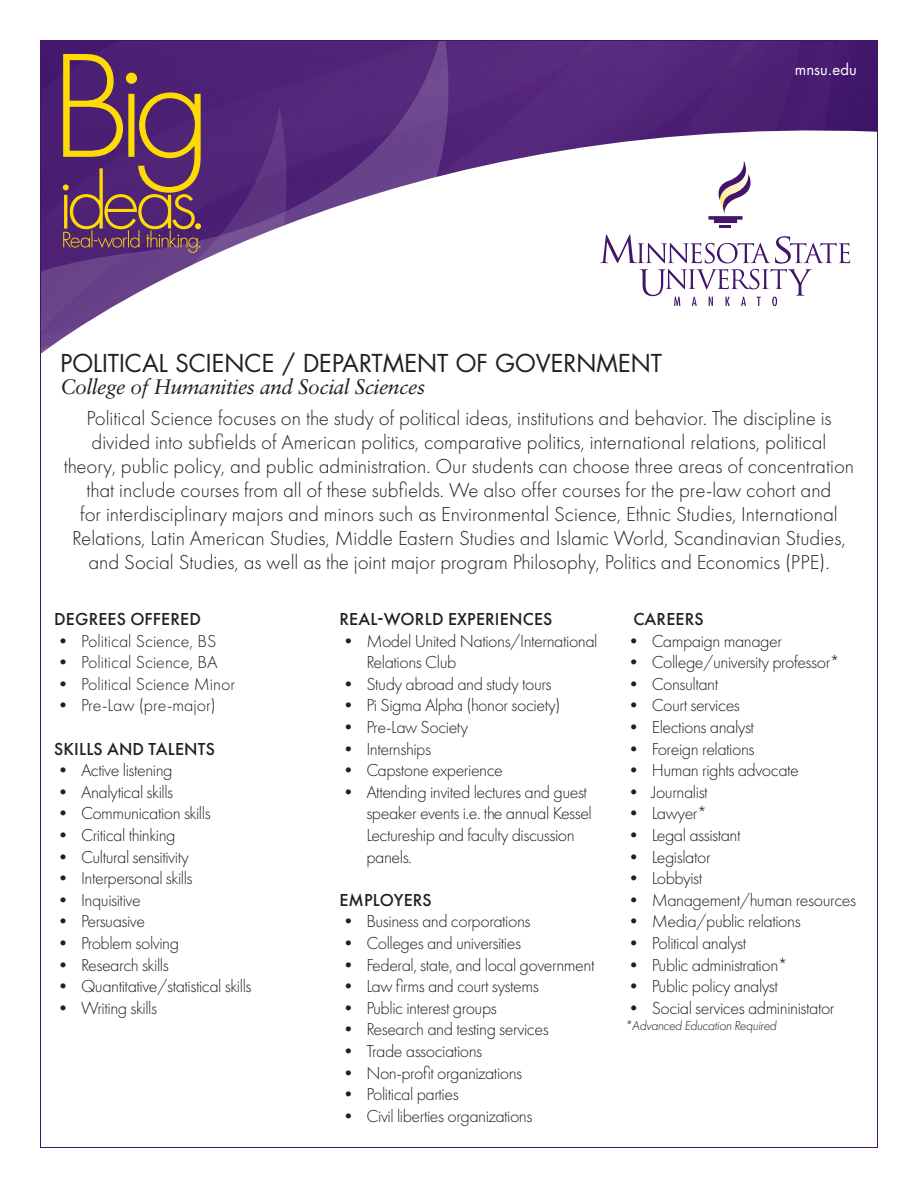
<style>
.page{position:relative;width:918px;height:1188px;background:#fff}
.page>*{position:absolute;margin:0;border:0;box-sizing:border-box;transform-origin:0 0}
.t1{font:24px "Futura Std";color:#231f20}
.t2{font:300 21px/24px "Futura PT";color:#231f20;text-align:center}
.t3{font:italic 21px "Sabon LT Std";letter-spacing:-.02em;color:#231f20}
.t4{font:300 18px/21.6px "Futura PT";letter-spacing:-.025em;color:#231f20}
.t5{font:300 18px "Futura PT";color:#231f20}
.t6{font:500 18px "Futura PT";letter-spacing:.01em;color:#231f20}
.t7{font:15px "Futura Std";color:#fff}
.t8{font:italic 300 13.5px "Futura PT";letter-spacing:-.025em;color:#231f20}
</style>
<div class="page">
<img style="left:506px;top:42px;width:370px;height:265px">
<svg style="left:260px;top:42px;width:246px;height:159px;background:#6b448c"></svg>
<svg style="left:42px;top:42px;width:218px;height:64px;background:#4b1f73"></svg>
<svg style="left:42px;top:106px;width:312px;height:247px"></svg>
<svg style="left:63px;top:54px;width:138px;height:199px;background:#764c59"></svg>
<svg style="left:600px;top:234px;width:250px;height:72px"></svg>
<svg style="left:708px;top:161px;width:43px;height:67px"></svg>
<p class="t7" style="left:795px;top:60px;width:63px">mnsu.edu</p>
<p class="t1" style="left:60px;top:348px;width:603px">POLITICAL SCIENCE / DEPARTMENT OF GOVERNMENT</p>
<p class="t3" style="left:60px;top:375px;width:366px">College of Humanities and Social Sciences</p>
<p class="t2" style="left:64px;top:407px;width:792px">Political Science focuses on the study of political ideas, institutions and behavior. The discipline is divided into subfields of American politics, comparative politics, international relations, political theory, public policy, and public administration. Our students can choose three areas of concentration that include courses from all of these subfields. We also offer courses for the pre-law cohort and<br>for interdisciplinary majors and minors such as Environmental Science, Ethnic Studies, International Relations, Latin American Studies, Middle Eastern Studies and Islamic World, Scandinavian Studies, and Social Studies, as well as the joint major program Philosophy, Politics and Economics (PPE).</p>
<p class="t6" style="left:54px;top:608px;width:148px">DEGREES OFFERED</p>
<p class="t5" style="left:54px;top:630px;width:164px">• Political Science, BS</p>
<p class="t5" style="left:54px;top:652px;width:165px">• Political Science, BA</p>
<p class="t5" style="left:54px;top:674px;width:183px">• Political Science Minor</p>
<p class="t5" style="left:54px;top:695px;width:163px">• Pre-Law (pre-major)</p>
<p class="t6" style="left:54px;top:738px;width:162px">SKILLS AND TALENTS</p>
<p class="t4" style="left:54px;top:760px;width:120px">• Active listening</p>
<p class="t4" style="left:54px;top:781px;width:121px">• Analytical skills</p>
<p class="t4" style="left:54px;top:803px;width:158px">• Communication skills</p>
<p class="t4" style="left:54px;top:824px;width:123px">• Critical thinking</p>
<p class="t4" style="left:54px;top:846px;width:136px">• Cultural sensitivity</p>
<p class="t4" style="left:54px;top:868px;width:140px">• Interpersonal skills</p>
<p class="t4" style="left:54px;top:889px;width:88px">• Inquisitive</p>
<p class="t4" style="left:54px;top:911px;width:93px">• Persuasive</p>
<p class="t4" style="left:54px;top:932px;width:127px">• Problem solving</p>
<p class="t4" style="left:54px;top:954px;width:116px">• Research skills</p>
<p class="t4" style="left:54px;top:976px;width:199px">• Quantitative/statistical skills</p>
<p class="t4" style="left:54px;top:997px;width:105px">• Writing skills</p>
<p class="t6" style="left:339px;top:608px;width:214px">REAL-WORLD EXPERIENCES</p>
<p class="t4" style="left:366px;top:630px;width:233px;text-indent:-27px">• Model United Nations/International<br>Relations Club</p>
<p class="t4" style="left:339px;top:673px;width:214px">• Study abroad and study tours</p>
<p class="t4" style="left:339px;top:695px;width:223px">• Pi Sigma Alpha (honor society)</p>
<p class="t4" style="left:339px;top:716px;width:130px">• Pre-Law Society</p>
<p class="t4" style="left:339px;top:738px;width:93px">• Internships</p>
<p class="t4" style="left:339px;top:760px;width:165px">• Capstone experience</p>
<p class="t4" style="left:366px;top:781px;width:227px;text-indent:-27px">• Attending invited lectures and guest speaker events i.e. the annual Kessel<br>Lectureship and faculty discussion panels.</p>
<p class="t6" style="left:339px;top:889px;width:94px">EMPLOYERS</p>
<p class="t4" style="left:339px;top:911px;width:193px">• Business and corporations</p>
<p class="t4" style="left:339px;top:932px;width:183px">• Colleges and universities</p>
<p class="t4" style="left:339px;top:954px;width:257px">• Federal, state, and local government</p>
<p class="t4" style="left:339px;top:976px;width:201px">• Law firms and court systems</p>
<p class="t4" style="left:339px;top:997px;width:159px">• Public interest groups</p>
<p class="t4" style="left:339px;top:1019px;width:211px">• Research and testing services</p>
<p class="t4" style="left:339px;top:1040px;width:144px">• Trade associations</p>
<p class="t4" style="left:339px;top:1062px;width:184px">• Non-profit organizations</p>
<p class="t4" style="left:339px;top:1084px;width:121px">• Political parties</p>
<p class="t4" style="left:339px;top:1105px;width:195px">• Civil liberties organizations</p>
<p class="t6" style="left:633px;top:608px;width:72px">CAREERS</p>
<p class="t4" style="left:625px;top:630px;width:159px">• Campaign manager</p>
<p class="t4" style="left:625px;top:652px;width:216px">• College/university professor*</p>
<p class="t4" style="left:625px;top:673px;width:95px">• Consultant</p>
<p class="t4" style="left:625px;top:695px;width:117px">• Court services</p>
<p class="t4" style="left:625px;top:716px;width:131px">• Elections analyst</p>
<p class="t4" style="left:625px;top:738px;width:131px">• Foreign relations</p>
<p class="t4" style="left:625px;top:760px;width:176px">• Human rights advocate</p>
<p class="t4" style="left:625px;top:781px;width:84px">• Journalist</p>
<p class="t4" style="left:625px;top:803px;width:84px">• Lawyer*</p>
<p class="t4" style="left:625px;top:824px;width:117px">• Legal assistant</p>
<p class="t4" style="left:625px;top:846px;width:87px">• Legislator</p>
<p class="t4" style="left:625px;top:868px;width:79px">• Lobbyist</p>
<p class="t4" style="left:625px;top:889px;width:233px">• Management/human resources</p>
<p class="t4" style="left:625px;top:911px;width:177px">• Media/public relations</p>
<p class="t4" style="left:625px;top:932px;width:123px">• Political analyst</p>
<p class="t4" style="left:625px;top:954px;width:164px">• Public administration*</p>
<p class="t4" style="left:625px;top:976px;width:155px">• Public policy analyst</p>
<p class="t4" style="left:625px;top:997px;width:211px">• Social services admininistator</p>
<p class="t8" style="left:625px;top:1018px;width:153px">*Advanced Education Required</p>
</div>
